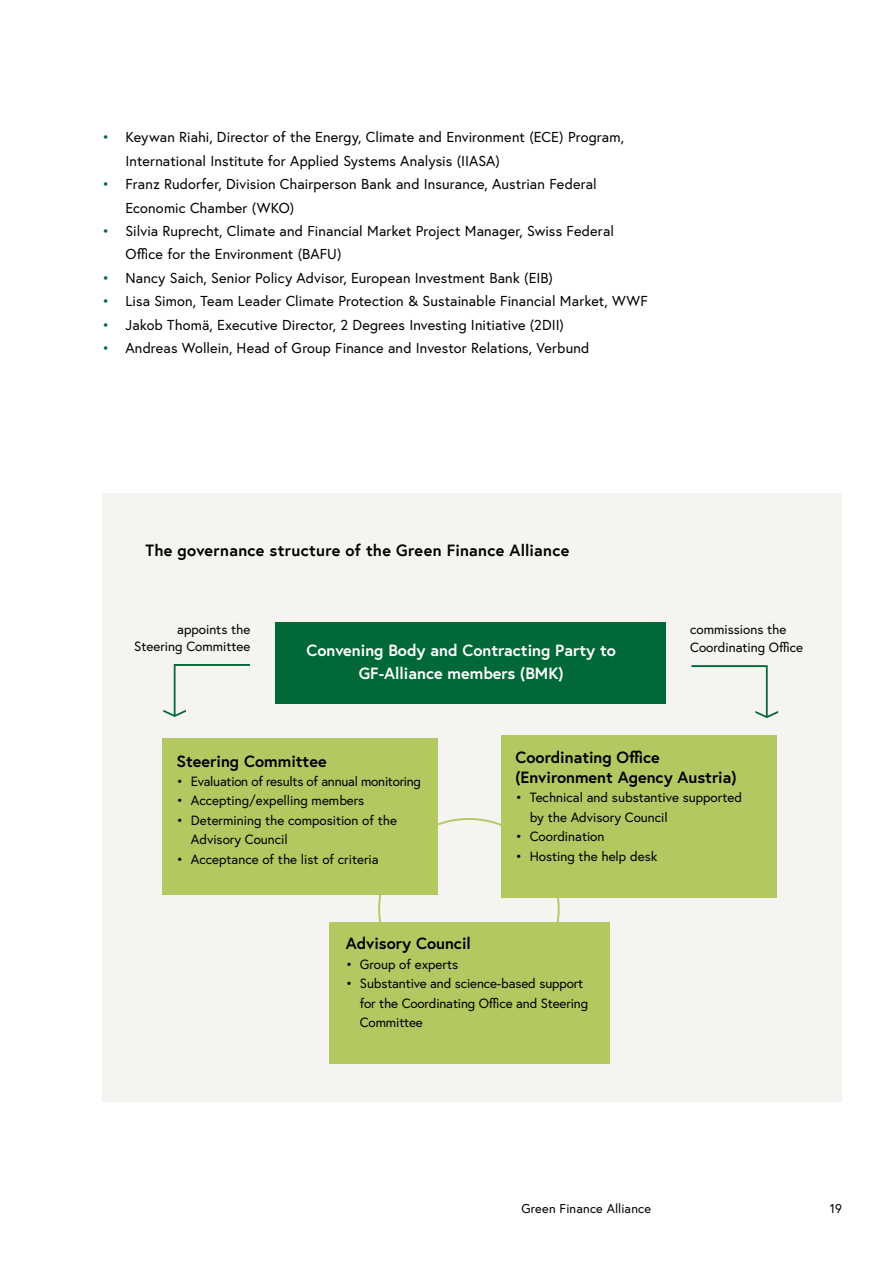
<style>
.page{position:relative;width:893px;height:1263px;background:#fff}
.page>*{position:absolute;margin:0;border:0;box-sizing:border-box;transform-origin:0 0}
.t1{font:700 16.2px/19.5px "Europa Austria";color:#000}
.t2{font:700 16.2px/23.7px "Europa Austria";color:#fff;text-align:center}
.t3{font:14.4px/23.4px "Europa Austria";letter-spacing:.005em;color:#000}
.t4{font:13.35px/19.5px "Europa Austria";color:#000}
.t5{font:13.35px "Europa Austria";letter-spacing:-.02em;color:#000}
.t6{font:12.75px "Europa Austria";letter-spacing:.01em;color:#000}
.s1{color:#006937}
</style>
<div class="page">
<div style="left:102px;top:493px;width:740px;height:608px;background:#f6f4f0"></div>
<div style="left:276px;top:622px;width:390px;height:81px;background:#006937"></div>
<div style="left:162px;top:738px;width:276px;height:157px;background:#b4c862"></div>
<div style="left:501px;top:735px;width:276px;height:163px;background:#b4c862"></div>
<div style="left:329px;top:922px;width:280px;height:142px;background:#b4c862"></div>
<svg style="left:163px;top:666px;width:23px;height:51px"></svg>
<hr style="left:174px;top:664px;width:76px;height:2px;background:#006937">
<svg style="left:755px;top:667px;width:23px;height:51px"></svg>
<hr style="left:691px;top:665px;width:77px;height:2px;background:#006937">
<p class="t3" style="left:125px;top:125px;width:500px;text-indent:-23px"><span class="s1">•</span> Keywan Riahi, Director of the Energy, Climate and Environment (ECE) Program,<br>International Institute for Applied Systems Analysis (IIASA)</p>
<p class="t3" style="left:125px;top:172px;width:473px;text-indent:-23px"><span class="s1">•</span> Franz Rudorfer, Division Chairperson Bank and Insurance, Austrian Federal<br>Economic Chamber (WKO)</p>
<p class="t3" style="left:125px;top:219px;width:490px;text-indent:-23px"><span class="s1">•</span> Silvia Ruprecht, Climate and Financial Market Project Manager, Swiss Federal<br>Office for the Environment (BAFU)</p>
<p class="t3" style="left:102px;top:266px;width:452px"><span class="s1">•</span> Nancy Saich, Senior Policy Advisor, European Investment Bank (EIB)</p>
<p class="t3" style="left:102px;top:289px;width:547px"><span class="s1">•</span> Lisa Simon, Team Leader Climate Protection &amp; Sustainable Financial Market, WWF</p>
<p class="t3" style="left:102px;top:313px;width:463px"><span class="s1">•</span> Jakob Thomä, Executive Director, 2 Degrees Investing Initiative (2DII)</p>
<p class="t3" style="left:102px;top:336px;width:489px"><span class="s1">•</span> Andreas Wollein, Head of Group Finance and Investor Relations, Verbund</p>
<p class="t1" style="left:145px;top:540px;width:425px">The governance structure of the Green Finance Alliance</p>
<p class="t4" style="left:134px;top:621px;width:118px;line-height:17.2px;text-align:right">appoints the<br>Steering Committee</p>
<p class="t4" style="left:690px;top:621px;width:115px;line-height:17.2px">commissions the<br>Coordinating Office</p>
<p class="t2" style="left:306px;top:638px;width:311px">Convening Body and Contracting Party to<br>GF-Alliance members (BMK)</p>
<p class="t1" style="left:177px;top:751px;width:152px">Steering Committee</p>
<p class="t5" style="left:177px;top:773px;width:246px">• Evaluation of results of annual monitoring</p>
<p class="t4" style="left:177px;top:791px;width:189px">• Accepting/expelling members</p>
<p class="t4" style="left:191px;top:810px;width:208px;text-indent:-14px">• Determining the composition of the<br>Advisory Council</p>
<p class="t4" style="left:177px;top:849px;width:204px">• Acceptance of the list of criteria</p>
<p class="t1" style="left:515px;top:748px;width:223px">Coordinating Office (Environment Agency Austria)</p>
<p class="t4" style="left:530px;top:788px;width:214px;text-indent:-14px">• Technical and substantive supported by the Advisory Council</p>
<p class="t4" style="left:515px;top:827px;width:91px">• Coordination</p>
<p class="t4" style="left:515px;top:846px;width:143px">• Hosting the help desk</p>
<p class="t1" style="left:346px;top:933px;width:127px">Advisory Council</p>
<p class="t4" style="left:346px;top:954px;width:114px">• Group of experts</p>
<p class="t4" style="left:360px;top:974px;width:230px;text-indent:-14px">• Substantive and science-based support for the Coordinating Office and Steering<br>Committee</p>
<p class="t6" style="left:521px;top:1200px;width:131px">Green Finance Alliance</p>
<p class="t6" style="left:830px;top:1200px;width:13px">19</p>
</div>
